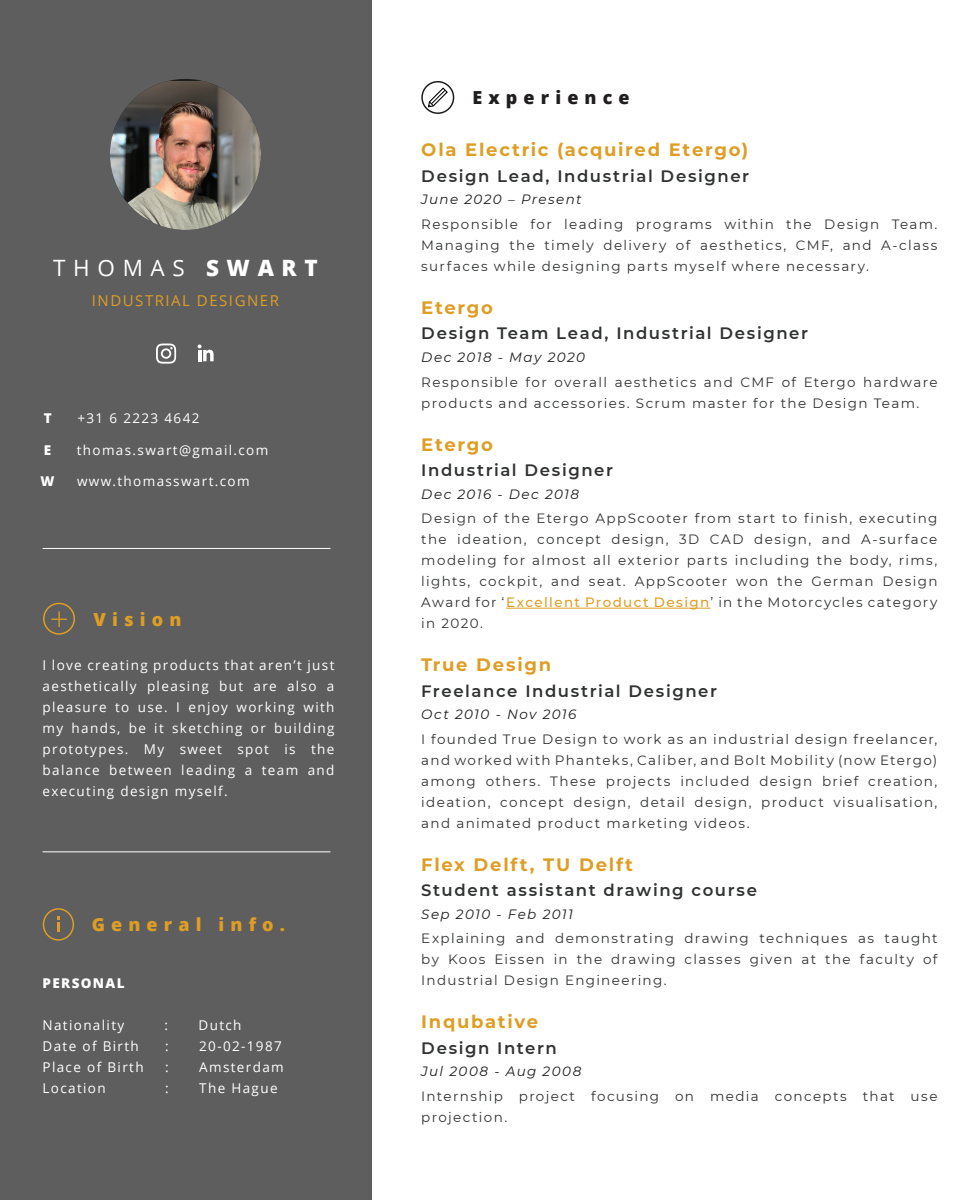
<style>
.page{position:relative;width:975px;height:1200px;background:#fff}
.page>*{position:absolute;margin:0;border:0;box-sizing:border-box;transform-origin:0 0}
.t1{font:22.5px "Open Sans";letter-spacing:.34em;color:#fff}
.t2{font:700 18px "Montserrat";letter-spacing:.095em;color:#de9e25}
.t3{font:800 18px "Open Sans";letter-spacing:.34em;color:#de9e25}
.t4{font:800 18px "Open Sans";letter-spacing:.34em;color:#1f1d1d}
.t5{font:600 16.5px "Montserrat";letter-spacing:.095em;color:#313232}
.t6{font:15px "Open Sans";letter-spacing:.1em;color:#de9e25}
.t7{font:13.5px/21px "Montserrat";letter-spacing:.1em;color:#313232;text-align:justify}
.t8{font:13.5px/21px "Open Sans";letter-spacing:.1em;color:#fff;text-align:justify}
.t9{font:italic 13.5px "Montserrat";letter-spacing:.105em;color:#1f1d1d}
.t10{font:800 13.5px "Open Sans";letter-spacing:.1em;color:#fff}
.s1{font-weight:800}
.s2{font-weight:500;color:#de9e25}
</style>
<div class="page">
<div style="left:0;top:0;width:371px;height:1200px;background:#5e5e5e"></div>
<div style="left:421px;top:81px;width:33px;height:33px;border:2px solid #1f1d1d;border-radius:50%"></div>
<hr style="left:43px;top:548px;width:287px;height:1px;background:#fff">
<svg style="left:198px;top:345px;width:16px;height:16px"></svg>
<img style="left:110px;top:81px;width:151px;height:149px">
<div style="left:43px;top:908px;width:31px;height:33px;border:2px solid #de9e25;border-radius:50%"></div>
<svg style="left:57px;top:916px;width:3px;height:16px"></svg>
<div style="left:43px;top:603px;width:32px;height:32px;border:2px solid #de9e25;border-radius:50%"></div>
<svg style="left:51px;top:611px;width:16px;height:16px"></svg>
<hr style="left:506px;top:608px;width:205px;height:1px;background:#de9e25">
<svg style="left:156px;top:344px;width:20px;height:20px"></svg>
<svg style="left:428px;top:88px;width:20px;height:19px"></svg>
<hr style="left:43px;top:851px;width:287px;height:1px;background:#fff">
<h1 class="t1" style="left:53px;top:253px;width:266px">THOMAS <span class="s1">SWART</span></h1>
<p class="t6" style="left:92px;top:291px;width:189px">INDUSTRIAL DESIGNER</p>
<p class="t10" style="left:44px;top:408px;width:9px">T</p>
<p class="t8" style="left:77px;top:408px;width:124px">+31 6 2223 4642</p>
<p class="t10" style="left:44px;top:440px;width:9px">E</p>
<p class="t8" style="left:77px;top:440px;width:193px">thomas.swart@gmail.com</p>
<p class="t10" style="left:41px;top:471px;width:16px">W</p>
<p class="t8" style="left:77px;top:471px;width:174px">www.thomasswart.com</p>
<h2 class="t3" style="left:94px;top:605px;width:89px">Vision</h2>
<p class="t8" style="left:43px;top:654px;width:293px">I love creating products that aren’t just aesthetically pleasing but are also a pleasure to use. I enjoy working with my hands, be it sketching or building prototypes. My sweet spot is the balance between leading a team and executing design myself.</p>
<h2 class="t3" style="left:92px;top:911px;width:195px">General info.</h2>
<p class="t10" style="left:43px;top:972px;width:83px">PERSONAL</p>
<p class="t8" style="left:43px;top:1014px;width:83px">Nationality</p>
<p class="t8" style="left:165px;top:1014px;width:5px">:</p>
<p class="t8" style="left:199px;top:1014px;width:45px">Dutch</p>
<p class="t8" style="left:43px;top:1035px;width:98px">Date of Birth</p>
<p class="t8" style="left:165px;top:1035px;width:5px">:</p>
<p class="t8" style="left:199px;top:1035px;width:84px">20-02-1987</p>
<p class="t8" style="left:43px;top:1056px;width:103px">Place of Birth</p>
<p class="t8" style="left:165px;top:1056px;width:5px">:</p>
<p class="t8" style="left:199px;top:1056px;width:86px">Amsterdam</p>
<p class="t8" style="left:43px;top:1077px;width:65px">Location</p>
<p class="t8" style="left:165px;top:1077px;width:5px">:</p>
<p class="t8" style="left:199px;top:1077px;width:80px">The Hague</p>
<h2 class="t4" style="left:472px;top:84px;width:159px">Experience</h2>
<h2 class="t2" style="left:421px;top:137px;width:329px">Ola Electric (acquired Etergo)</h2>
<p class="t5" style="left:421px;top:164px;width:329px">Design Lead, Industrial Designer</p>
<p class="t9" style="left:421px;top:190px;width:162px">June 2020 – Present</p>
<p class="t7" style="left:421px;top:213px;width:518px">Responsible for leading programs within the Design Team.<br>Managing the timely delivery of aesthetics, CMF, and A-class surfaces while designing parts myself where necessary.</p>
<h2 class="t2" style="left:421px;top:295px;width:73px">Etergo</h2>
<p class="t5" style="left:421px;top:322px;width:388px">Design Team Lead, Industrial Designer</p>
<p class="t9" style="left:421px;top:348px;width:165px">Dec 2018 - May 2020</p>
<p class="t7" style="left:421px;top:371px;width:518px">Responsible for overall aesthetics and CMF of Etergo hardware products and accessories. Scrum master for the Design Team.</p>
<h2 class="t2" style="left:421px;top:431px;width:73px">Etergo</h2>
<p class="t5" style="left:421px;top:459px;width:193px">Industrial Designer</p>
<p class="t9" style="left:421px;top:484px;width:159px">Dec 2016 - Dec 2018</p>
<p class="t7" style="left:421px;top:507px;width:518px">Design of the Etergo AppScooter from start to finish, executing the ideation, concept design, 3D CAD design, and A-surface modeling for almost all exterior parts including the body, rims, lights, cockpit, and seat. AppScooter won the German Design Award for ‘<span class="s2">Excellent Product Design</span>’ in the Motorcycles category in 2020.</p>
<h2 class="t2" style="left:421px;top:652px;width:131px">True Design</h2>
<p class="t5" style="left:421px;top:679px;width:297px">Freelance Industrial Designer</p>
<p class="t9" style="left:421px;top:705px;width:157px">Oct 2010 - Nov 2016</p>
<p class="t7" style="left:421px;top:728px;width:518px">I founded True Design to work as an industrial design freelancer, and worked with Phanteks, Caliber, and Bolt Mobility (now Etergo) among others. These projects included design brief creation, ideation, concept design, detail design, product visualisation, and animated product marketing videos.</p>
<h2 class="t2" style="left:421px;top:851px;width:213px">Flex Delft, TU Delft</h2>
<p class="t5" style="left:421px;top:879px;width:337px">Student assistant drawing course</p>
<p class="t9" style="left:421px;top:905px;width:153px">Sep 2010 - Feb 2011</p>
<p class="t7" style="left:421px;top:928px;width:518px">Explaining and demonstrating drawing techniques as taught by Koos Eissen in the drawing classes given at the faculty of Industrial Design Engineering.</p>
<h2 class="t2" style="left:421px;top:1009px;width:118px">Inqubative</h2>
<p class="t5" style="left:421px;top:1036px;width:137px">Design Intern</p>
<p class="t9" style="left:421px;top:1062px;width:162px">Jul 2008 - Aug 2008</p>
<p class="t7" style="left:421px;top:1085px;width:518px">Internship project focusing on media concepts that use projection.</p>
</div>
